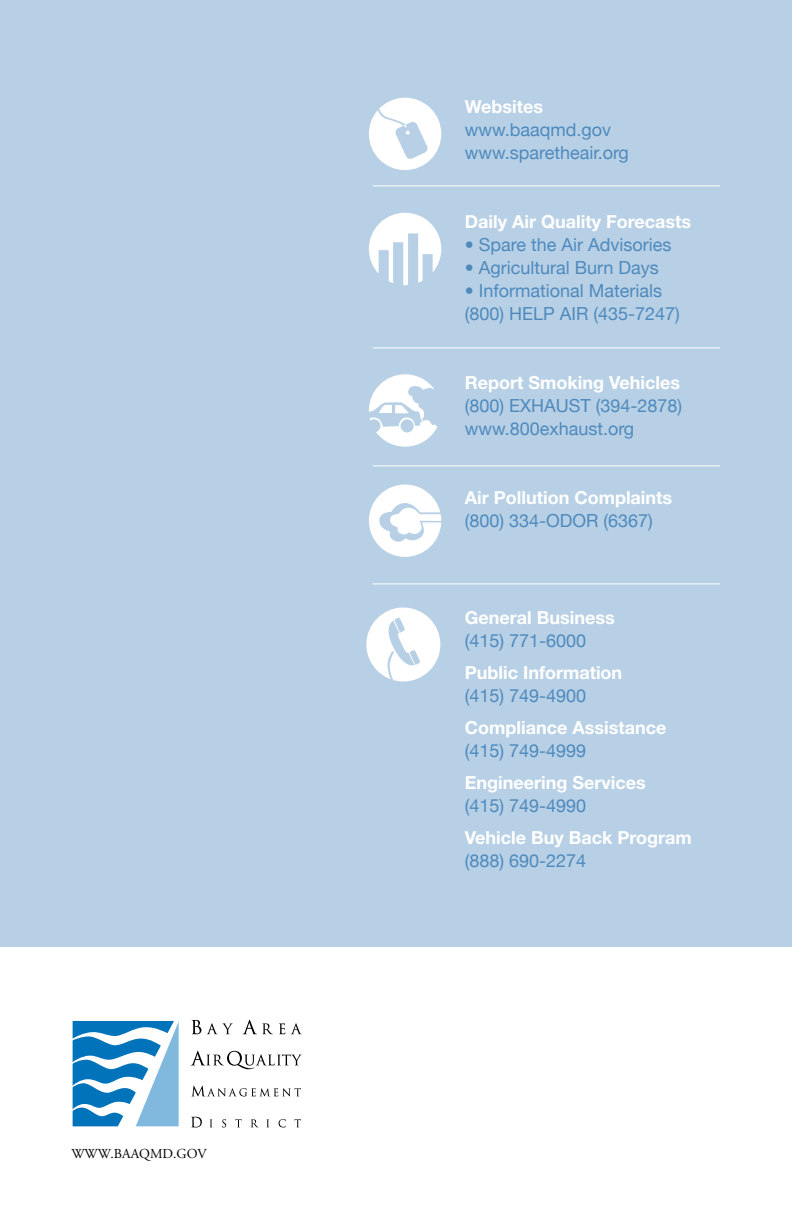
<style>
.page{position:relative;width:792px;height:1224px;background:#fff}
.page>*{position:absolute;margin:0;border:0;box-sizing:border-box;transform-origin:0 0}
.t1{font:18px/23px "Helvetica Neue";color:#4e8abe}
.t2{font:700 18px "Helvetica Neue";color:#fff}
.t3{font:13.6px "Adobe Garamond Pro";color:#000}
</style>
<div class="page">
<div style="left:0;top:0;width:792px;height:970px;background:#b8d0e5"></div>
<svg style="left:369px;top:98px;width:72px;height:72px"></svg>
<svg style="left:369px;top:213px;width:72px;height:72px"></svg>
<svg style="left:369px;top:374px;width:69px;height:73px"></svg>
<svg style="left:369px;top:484px;width:72px;height:73px"></svg>
<svg style="left:366px;top:607px;width:74px;height:74px"></svg>
<hr style="left:373px;top:185px;width:347px;height:1px;background:#fff">
<hr style="left:373px;top:347px;width:347px;height:1px;background:#fff">
<hr style="left:373px;top:465px;width:347px;height:1px;background:#fff">
<hr style="left:373px;top:583px;width:347px;height:1px;background:#fff">
<div style="left:0;top:947px;width:792px;height:277px;background:#fff"></div>
<svg style="left:74px;top:1022px;width:104px;height:103px"></svg>
<svg style="left:192px;top:1020px;width:9px;height:14px"></svg>
<svg style="left:207px;top:1023px;width:26px;height:11px"></svg>
<svg style="left:243px;top:1020px;width:30px;height:14px"></svg>
<svg style="left:279px;top:1023px;width:6px;height:11px"></svg>
<svg style="left:291px;top:1023px;width:11px;height:11px"></svg>
<svg style="left:191px;top:1051px;width:111px;height:18px"></svg>
<svg style="left:192px;top:1086px;width:109px;height:10px"></svg>
<svg style="left:191px;top:1117px;width:11px;height:10px"></svg>
<svg style="left:210px;top:1119px;width:2px;height:8px"></svg>
<svg style="left:222px;top:1119px;width:4px;height:8px"></svg>
<svg style="left:235px;top:1119px;width:7px;height:8px"></svg>
<svg style="left:251px;top:1119px;width:7px;height:8px"></svg>
<svg style="left:267px;top:1119px;width:2px;height:8px"></svg>
<svg style="left:279px;top:1119px;width:7px;height:8px"></svg>
<svg style="left:294px;top:1119px;width:7px;height:8px"></svg>
<div style="left:71px;top:1019px;width:109px;height:109px;border:1px solid #fff"></div>
<p class="t3" style="left:71px;top:1146px;width:137px">WWW.BAAQMD.GOV</p>
<p class="t2" style="left:465px;top:95px;width:80px">Websites</p>
<p class="t1" style="left:465px;top:118px;width:166px">www.baaqmd.gov www.sparetheair.org</p>
<p class="t2" style="left:465px;top:210px;width:228px">Daily Air Quality Forecasts</p>
<p class="t1" style="left:465px;top:233px;width:208px">• Spare the Air Advisories</p>
<p class="t1" style="left:465px;top:256px;width:196px">• Agricultural Burn Days</p>
<p class="t1" style="left:465px;top:279px;width:217px">• Informational Materials (800) HELP AIR (435-7247)</p>
<p class="t2" style="left:465px;top:371px;width:217px">Report Smoking Vehicles</p>
<p class="t1" style="left:465px;top:394px;width:219px">(800) EXHAUST (394-2878) www.800exhaust.org</p>
<p class="t2" style="left:465px;top:486px;width:209px">Air Pollution Complaints</p>
<p class="t1" style="left:465px;top:509px;width:190px">(800) 334-ODOR (6367)</p>
<p class="t2" style="left:465px;top:607px;width:151px">General Business</p>
<p class="t1" style="left:465px;top:629px;width:123px">(415) 771-6000</p>
<p class="t2" style="left:465px;top:662px;width:159px">Public Information</p>
<p class="t1" style="left:465px;top:684px;width:123px">(415) 749-4900</p>
<p class="t2" style="left:465px;top:717px;width:203px">Compliance Assistance</p>
<p class="t1" style="left:465px;top:739px;width:123px">(415) 749-4999</p>
<p class="t2" style="left:465px;top:772px;width:182px">Engineering Services</p>
<p class="t1" style="left:465px;top:794px;width:123px">(415) 749-4990</p>
<p class="t2" style="left:465px;top:827px;width:228px">Vehicle Buy Back Program</p>
<p class="t1" style="left:465px;top:849px;width:123px">(888) 690-2274</p>
</div>
